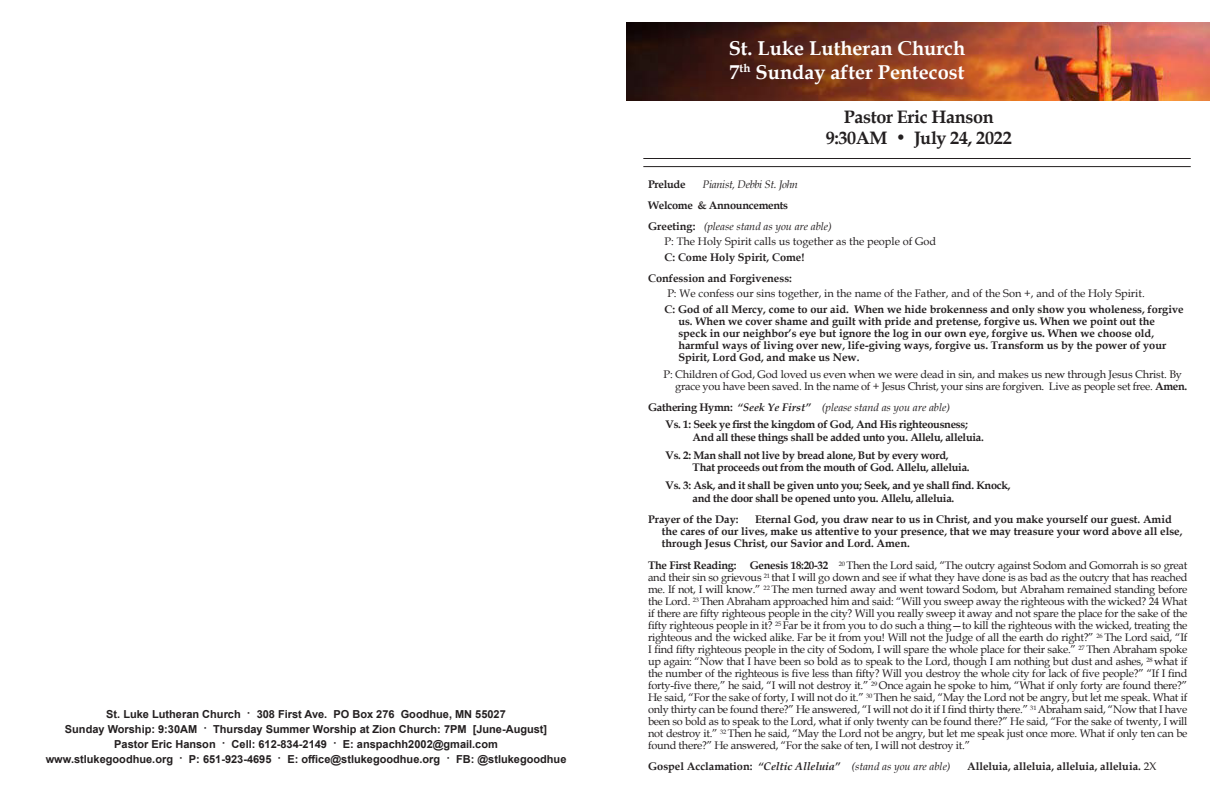
<style>
.page{position:relative;width:1224px;height:792px;background:#fff}
.page>*{position:absolute;margin:0;border:0;box-sizing:border-box;transform-origin:0 0}
.t1{font:700 20px "Book Antiqua";color:#fff}
.t2{font:700 18px "Book Antiqua";letter-spacing:-.02em;color:#231f20}
.t3{font:11px/12px "Book Antiqua";letter-spacing:-.015em;color:#231f20;text-align:justify}
.t4{font:700 11px "Book Antiqua";color:#231f20}
.t5{font:700 11px "Book Antiqua";letter-spacing:-.025em;color:#231f20}
.t6{font:700 11px "Arial";color:#231f20}
.t7{font:italic 11px "Book Antiqua";color:#231f20}
.t8{font:italic 11px "Book Antiqua";letter-spacing:-.025em;color:#231f20}
.s1{font-family:"Palatino Linotype";font-style:italic}
.s2{font-weight:700;font-style:normal}
.s3{font-weight:700}
.s4{font-weight:400}
</style>
<div class="page">
<hr style="left:643px;top:158px;width:548px;height:1px;background:#231f20">
<hr style="left:643px;top:166px;width:548px;height:1px;background:#231f20">
<img style="left:627px;top:22px;width:583px;height:78px">
<p class="t6" style="left:106px;top:706px;width:401px">St. Luke Lutheran Church · 308 First Ave. PO Box 276 Goodhue, MN 55027</p>
<p class="t6" style="left:65px;top:721px;width:484px">Sunday Worship: 9:30AM · Thursday Summer Worship at Zion Church: 7PM [June-August]</p>
<p class="t6" style="left:114px;top:736px;width:385px">Pastor Eric Hanson · Cell: 612-834-2149 · E: anspachh2002@gmail.com</p>
<p class="t6" style="left:46px;top:751px;width:522px">www.stlukegoodhue.org · P: 651-923-4695 · E: office@stlukegoodhue.org · FB: @stlukegoodhue</p>
<p class="t1" style="left:729px;top:35px;width:238px">St. Luke Lutheran Church</p>
<p class="t1" style="left:730px;top:59px;width:236px">7<sup>th</sup> Sunday after Pentecost</p>
<p class="t2" style="left:844px;top:104px;width:151px">Pastor Eric Hanson</p>
<p class="t2" style="left:826px;top:125px;width:187px">9:30AM <span class="s1">•</span> July 24, 2022</p>
<p class="t5" style="left:648px;top:177px;width:39px">Prelude</p>
<p class="t8" style="left:703px;top:177px;width:97px">Pianist, Debbi St. John</p>
<p class="t5" style="left:648px;top:198px;width:142px">Welcome &amp; Announcements</p>
<p class="t7" style="left:648px;top:219px;width:185px"><span class="s2">Greeting:</span> (please stand as you are able)</p>
<p class="t3" style="left:665px;top:235px;width:273px">P: The Holy Spirit calls us together as the people of God</p>
<p class="t4" style="left:665px;top:250px;width:141px">C: Come Holy Spirit, Come!</p>
<p class="t4" style="left:648px;top:271px;width:145px">Confession and Forgiveness:</p>
<p class="t3" style="left:667px;top:287px;width:479px">P: We confess our sins together, in the name of the Father, and of the Son +, and of the Holy Spirit.</p>
<p class="t4" style="left:665px;top:302px;width:521px">C: God of all Mercy, come to our aid. When we hide brokenness and only show you wholeness, forgive</p>
<p class="t4" style="left:678px;top:314px;width:478px">us. When we cover shame and guilt with pride and pretense, forgive us. When we point out the</p>
<p class="t4" style="left:678px;top:326px;width:477px">speck in our neighbor’s eye but ignore the log in our own eye, forgive us. When we choose old,</p>
<p class="t4" style="left:678px;top:338px;width:489px">harmful ways of living over new, life-giving ways, forgive us. Transform us by the power of your</p>
<p class="t4" style="left:678px;top:350px;width:183px">Spirit, Lord God, and make us New.</p>
<p class="t3" style="left:664px;top:368px;width:520px">P: Children of God, God loved us even when we were dead in sin, and makes us new through Jesus Christ. By</p>
<p class="t3" style="left:675px;top:380px;width:513px">grace you have been saved. In the name of + Jesus Christ, your sins are forgiven. Live as people set free. <span class="s3">Amen.</span></p>
<p class="t7" style="left:648px;top:400px;width:303px"><span class="s2">Gathering Hymn:</span> <span class="s3">“Seek Ye First”</span> (please stand as you are able)</p>
<p class="t5" style="left:665px;top:417px;width:304px">Vs. 1: Seek ye first the kingdom of God, And His righteousness;</p>
<p class="t5" style="left:693px;top:430px;width:293px">And all these things shall be added unto you. Allelu, alleluia.</p>
<p class="t5" style="left:665px;top:448px;width:285px">Vs. 2: Man shall not live by bread alone, But by every word,</p>
<p class="t5" style="left:693px;top:460px;width:279px">That proceeds out from the mouth of God. Allelu, alleluia.</p>
<p class="t5" style="left:665px;top:478px;width:347px">Vs. 3: Ask, and it shall be given unto you; Seek, and ye shall find. Knock,</p>
<p class="t5" style="left:693px;top:491px;width:263px">and the door shall be opened unto you. Allelu, alleluia.</p>
<p class="t4" style="left:648px;top:512px;width:92px">Prayer of the Day:</p>
<p class="t4" style="left:755px;top:512px;width:418px">Eternal God, you draw near to us in Christ, and you make yourself our guest. Amid</p>
<p class="t4" style="left:662px;top:524px;width:522px">the cares of our lives, make us attentive to your presence, that we may treasure your word above all else,</p>
<p class="t4" style="left:662px;top:536px;width:250px">through Jesus Christ, our Savior and Lord. Amen.</p>
<p class="t3" style="left:648px;top:559px;width:541px"><span class="s3">The First Reading: Genesis 18:20-32</span> <sup>20</sup> Then the Lord said, “The outcry against Sodom and Gomorrah is so great and their sin so grievous <sup>21</sup> that I will go down and see if what they have done is as bad as the outcry that has reached me. If not, I will know.” <sup>22</sup> The men turned away and went toward Sodom, but Abraham remained standing before the Lord. <sup>23</sup> Then Abraham approached him and said: “Will you sweep away the righteous with the wicked? 24 What if there are fifty righteous people in the city? Will you really sweep it away and not spare the place for the sake of the fifty righteous people in it? <sup>25</sup> Far be it from you to do such a thing—to kill the righteous with the wicked, treating the righteous and the wicked alike. Far be it from you! Will not the Judge of all the earth do right?” <sup>26</sup> The Lord said, “If I find fifty righteous people in the city of Sodom, I will spare the whole place for their sake.” <sup>27</sup> Then Abraham spoke up again: “Now that I have been so bold as to speak to the Lord, though I am nothing but dust and ashes, <sup>28</sup> what if the number of the righteous is five less than fifty? Will you destroy the whole city for lack of five people?” “If I find forty-five there,” he said, “I will not destroy it.” <sup>29</sup> Once again he spoke to him, “What if only forty are found there?” He said, “For the sake of forty, I will not do it.” <sup>30</sup> Then he said, “May the Lord not be angry, but let me speak. What if only thirty can be found there?” He answered, “I will not do it if I find thirty there.” <sup>31</sup> Abraham said, “Now that I have been so bold as to speak to the Lord, what if only twenty can be found there?” He said, “For the sake of twenty, I will not destroy it.” <sup>32</sup> Then he said, “May the Lord not be angry, but let me speak just once more. What if only ten can be found there?” He answered, “For the sake of ten, I will not destroy it.”</p>
<p class="t7" style="left:648px;top:759px;width:304px"><span class="s2">Gospel Acclamation:</span> <span class="s3">“Celtic Alleluia”</span> (stand as you are able)</p>
<p class="t4" style="left:967px;top:759px;width:191px">Alleluia, alleluia, alleluia, alleluia. <span class="s4">2X</span></p>
</div>
